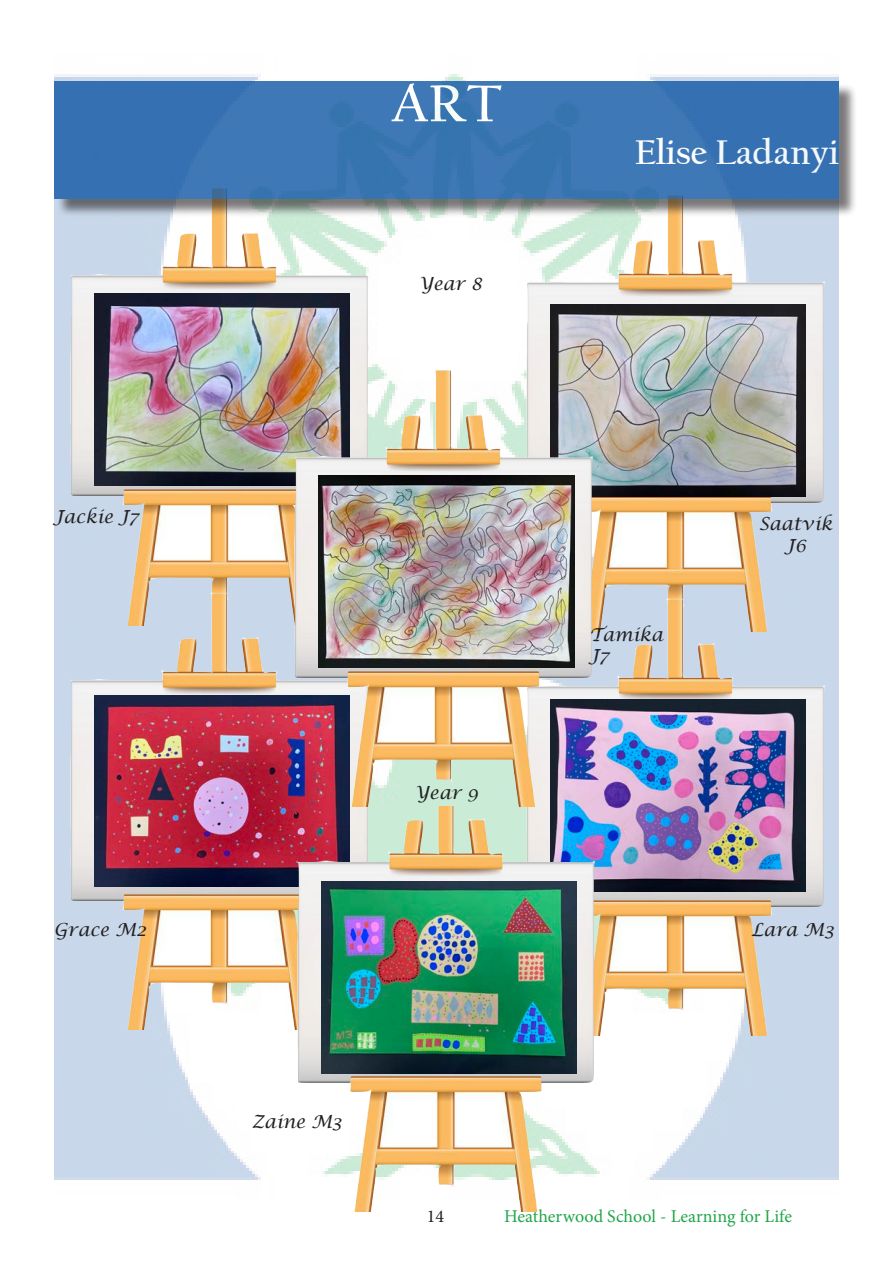
<style>
.page{position:relative;width:893px;height:1263px;background:#fff}
.page>*{position:absolute;margin:0;border:0;box-sizing:border-box;transform-origin:0 0}
.t1{font:700 54px "Californian FB";color:#fff}
.t2{font:700 36px "Californian FB";color:#fff}
.t3{font:italic 18px "Lucida Calligraphy";color:#231f20}
.t4{font:18px "Minion Pro";color:#21a64b}
.t5{font:18px "Minion Pro";color:#231f20}
</style>
<div class="page">
<img style="left:54px;top:74px;width:785px;height:1106px">
<img style="left:61px;top:217px;width:322px;height:363px">
<img style="left:517px;top:217px;width:322px;height:369px">
<div style="left:56px;top:83px;width:802px;height:134px;background:#231f20;opacity:.75"></div>
<div style="left:54px;top:81px;width:785px;height:118px;background:#3674b2"></div>
<img style="left:61px;top:580px;width:227px;height:449px">
<img style="left:607px;top:586px;width:232px;height:450px">
<img style="left:550px;top:304px;width:256px;height:192px">
<img style="left:94px;top:293px;width:256px;height:192px">
<img style="left:286px;top:357px;width:321px;height:450px">
<img style="left:319px;top:475px;width:255px;height:192px">
<img style="left:94px;top:695px;width:256px;height:192px">
<img style="left:550px;top:699px;width:256px;height:192px">
<img style="left:288px;top:807px;width:322px;height:405px">
<img style="left:321px;top:882px;width:256px;height:192px">
<h1 class="t1" style="left:391px;top:73px;width:112px">ART</h1>
<p class="t3" style="left:418px;top:273px;width:65px">Year 8</p>
<h2 class="t2" style="left:635px;top:132px;width:206px">Elise Ladanyi</h2>
<p class="t3" style="left:54px;top:505px;width:86px">Jackie J7</p>
<p class="t3" style="left:759px;top:513px;width:75px">Saatvik</p>
<p class="t3" style="left:785px;top:535px;width:22px">J6</p>
<p class="t3" style="left:415px;top:781px;width:65px">Year 9</p>
<p class="t3" style="left:589px;top:623px;width:75px">Tamika</p>
<p class="t3" style="left:589px;top:645px;width:21px">J7</p>
<p class="t3" style="left:54px;top:919px;width:94px">Grace M2</p>
<p class="t3" style="left:751px;top:919px;width:84px">Lara M3</p>
<p class="t3" style="left:252px;top:1111px;width:91px">Zaine M3</p>
<p class="t5" style="left:427px;top:1204px;width:19px">14</p>
<p class="t4" style="left:504px;top:1204px;width:289px">Heatherwood School - Learning for Life</p>
</div>
